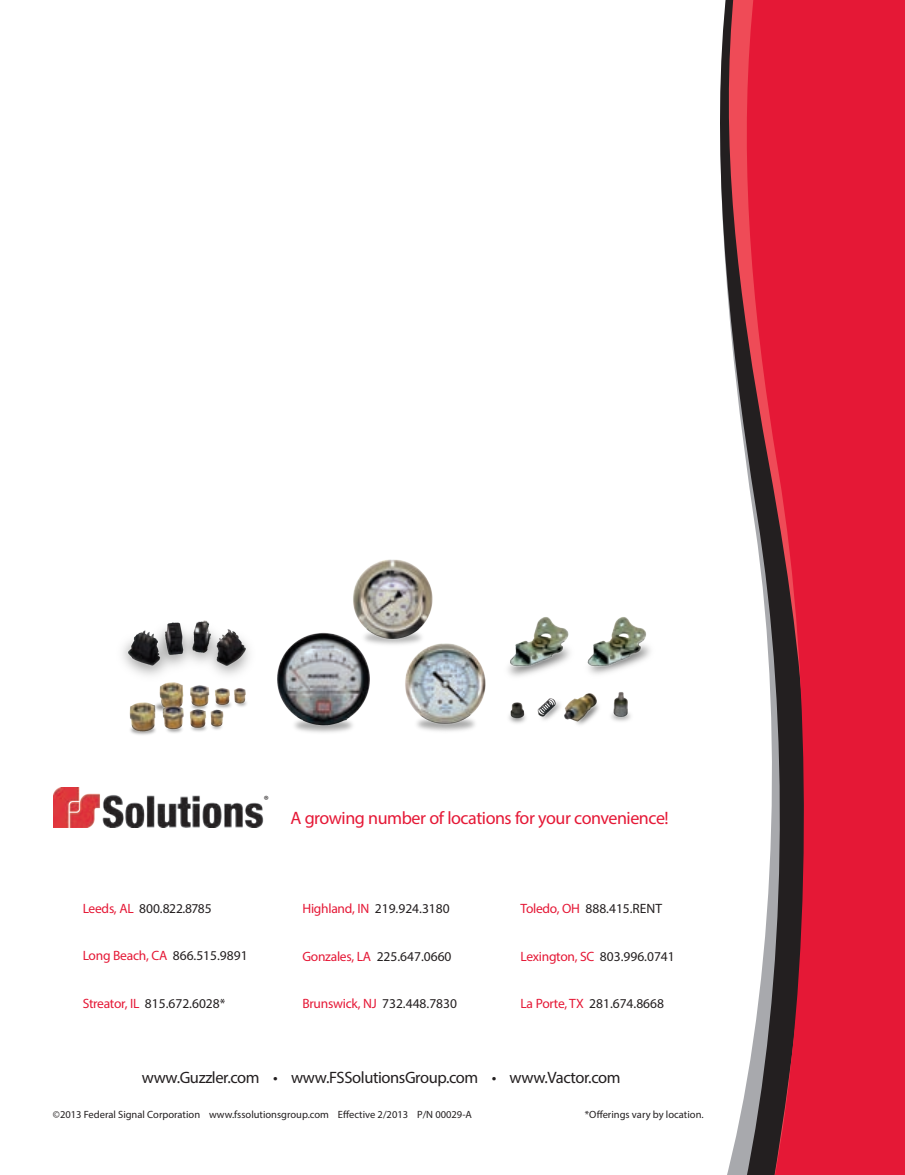
<style>
.page{position:relative;width:905px;height:1175px;background:#fff}
.page>*{position:absolute;margin:0;border:0;box-sizing:border-box;transform-origin:0 0}
.sub_feature_head{font:18px "Myriad Pro";letter-spacing:-.025em;color:#e51836}
.sub__feature_text{font:16.5px "Myriad Pro";letter-spacing:-.025em;color:#231f20}
.t1{font:13.5px "Myriad Pro";letter-spacing:-.01em;color:#231f20}
.t2{font:13.5px "Myriad Pro";letter-spacing:-.02em;color:#e51836}
.t3{font:12px "Myriad Pro";color:#231f20}
.Locations{font:10.5px "Myriad Pro";color:#231f20}
.s1{color:#e51836}
.s2{color:#231f20}
</style>
<div class="page">
<svg style="left:720px;top:0;width:17px;height:1174px"></svg>
<svg style="left:737px;top:0;width:167px;height:1174px;background:#d1334a"></svg>
<img style="left:53px;top:787px;width:211px;height:40px">
<img style="left:122px;top:559px;width:529px;height:176px">
<p class="t3" style="left:264px;top:792px;width:7px">®</p>
<p class="sub_feature_head" style="left:290px;top:807px;width:380px">A growing number of locations for your convenience!</p>
<p class="t1" style="left:83px;top:899px;width:130px"><span class="s1">Leeds, AL</span> 800.822.8785</p>
<p class="t2" style="left:83px;top:947px;width:166px">Long Beach, CA <span class="s2">866.515.9891</span></p>
<p class="t1" style="left:83px;top:995px;width:144px"><span class="s1">Streator, IL</span> 815.672.6028*</p>
<p class="t1" style="left:302px;top:899px;width:149px"><span class="s1">Highland, IN</span> 219.924.3180</p>
<p class="t1" style="left:302px;top:948px;width:151px"><span class="s1">Gonzales, LA</span> 225.647.0660</p>
<p class="t2" style="left:302px;top:995px;width:156px">Brunswick, NJ <span class="s2">732.448.7830</span></p>
<p class="t1" style="left:520px;top:900px;width:143px"><span class="s1">Toledo, OH</span> 888.415.RENT</p>
<p class="t2" style="left:520px;top:948px;width:156px">Lexington, SC <span class="s2">803.996.0741</span></p>
<p class="t1" style="left:520px;top:995px;width:145px"><span class="s1">La Porte, TX</span> 281.674.8668</p>
<p class="sub__feature_text" style="left:142px;top:1067px;width:480px">www.Guzzler.com • www.FSSolutionsGroup.com • www.Vactor.com</p>
<p class="Locations" style="left:585px;top:1107px;width:120px">*Offerings vary by location.</p>
<p class="Locations" style="left:53px;top:1107px;width:420px">©2013 Federal Signal Corporation www.fssolutionsgroup.com Effective 2/2013 P/N 00029-A</p>
</div>
